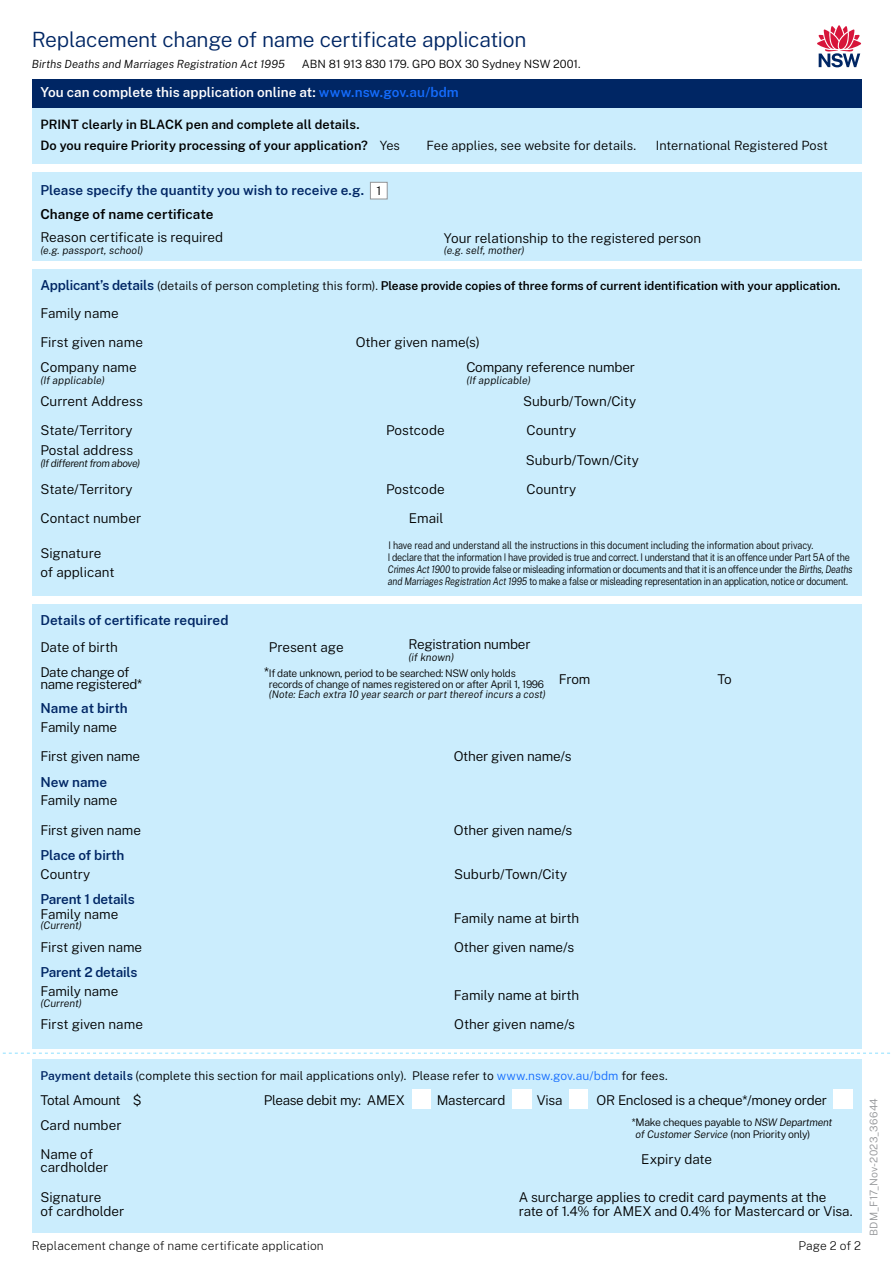
<style>
.page{position:relative;width:893px;height:1263px;background:#fff}
.page>*{position:absolute;margin:0;border:0;box-sizing:border-box;transform-origin:0 0}
.t1{font:300 21px "Public Sans";letter-spacing:-.015em;color:#002664}
.t2{font:300 13.5px/13.5px "Public Sans";letter-spacing:-.005em;color:#000}
.t3{font:600 13.5px "Public Sans";color:#002664}
.Table_body{font:600 13.5px "Public Sans";letter-spacing:.005em;color:#fff}
.t4{font:300 13.5px/12.8px "Public Sans";letter-spacing:-.025em;color:#000}
.t5{font:600 13.5px "Public Sans";letter-spacing:-.02em;color:#002664}
.t6{font:600 13.5px "Public Sans";letter-spacing:.005em;color:#000}
.t7{font:600 12.75px "Public Sans";letter-spacing:.005em;color:#000}
.t8{font:300 12.75px "Public Sans";color:#000}
.t9{font:600 12px "Public Sans";letter-spacing:-.005em;color:#000}
.t10{font:300 12px "Public Sans";letter-spacing:.005em;color:#000}
.t11{font:200 12px "Public Sans";letter-spacing:.01em;color:#000}
.t12{font:300 11.4px "Public Sans";color:#000}
.t13{font:italic 300 11.25px "Public Sans";letter-spacing:.005em;color:#000}
.Body_Text{font:300 10.5px/12px "Public Sans";letter-spacing:-.025em;color:#000;scale:.86 1}
.Body_Text-2{font:300 10.5px/10.5px "Public Sans";letter-spacing:-.025em;color:#000}
.Body_Text-3{font:italic 300 10.5px "Public Sans";letter-spacing:.005em;color:#000}
.Body_Text-4{font:300 10.5px "Public Sans";letter-spacing:-.005em;color:#000;scale:.86 1}
.Body_Text-5{font:italic 300 10.5px "Public Sans";letter-spacing:-.05em;color:#000}
.t14{font:300 10.5px "Public Sans";letter-spacing:.02em;color:#939598}
.s1{color:#146cfd}
.s2{font-weight:300}
.s3{font-size:13.5px;color:#002664}
.s4{font-style:italic}
.s5{font-size:13.5px}
.s6{font-weight:600;color:#002664}
</style>
<div class="page">
<svg style="left:817px;top:25px;width:44px;height:42px"></svg>
<svg style="left:2px;top:1053px;width:888px;height:1px"></svg>
<div style="left:32px;top:79px;width:829px;height:29px;background:#002664"></div>
<div style="left:32px;top:108px;width:829px;height:56px;background:#cbedfd"></div>
<div style="left:32px;top:172px;width:829px;height:89px;background:#cbedfd"></div>
<div style="left:370px;top:182px;width:17px;height:17px;background:#fff"></div>
<div style="left:370px;top:182px;width:17px;height:17px;border:1px solid #939598"></div>
<div style="left:32px;top:269px;width:829px;height:326px;background:#cbedfd"></div>
<div style="left:32px;top:604px;width:829px;height:444px;background:#cbedfd"></div>
<div style="left:32px;top:1060px;width:829px;height:173px;background:#cbedfd"></div>
<img style="left:412px;top:1090px;width:19px;height:18px">
<img style="left:513px;top:1090px;width:18px;height:18px">
<img style="left:569px;top:1090px;width:19px;height:18px">
<img style="left:834px;top:1090px;width:18px;height:18px">
<p class="t1" style="left:32px;top:24px;width:496px">Replacement change of name certificate application</p>
<p class="t13" style="left:32px;top:56px;width:255px">Births Deaths and Marriages Registration Act 1995</p>
<p class="t12" style="left:302px;top:56px;width:280px">ABN 81 913 830 179. GPO BOX 30 Sydney NSW 2001.</p>
<p class="Table_body" style="left:40px;top:83px;width:420px">You can complete this application online at: <span class="s1">www.nsw.gov.au/bdm</span></p>
<p class="t7" style="left:40px;top:116px;width:321px">PRINT clearly in BLACK pen and complete all details.</p>
<p class="t7" style="left:40px;top:137px;width:361px">Do you require Priority processing of your application? <span class="s2">Yes</span></p>
<p class="t8" style="left:426px;top:136px;width:211px">Fee applies, see website for details.</p>
<p class="t8" style="left:656px;top:136px;width:174px">International Registered Post</p>
<p class="t3" style="left:40px;top:181px;width:325px">Please specify the quantity you wish to receive e.g.</p>
<p class="t10" style="left:376px;top:182px;width:6px">1</p>
<p class="t6" style="left:40px;top:205px;width:175px">Change of name certificate</p>
<p class="t2" style="left:40px;top:229px;width:184px">Reason certificate is required</p>
<p class="Body_Text-3" style="left:40px;top:243px;width:104px">(e.g. passport, school)</p>
<p class="t2" style="left:444px;top:230px;width:259px">Your relationship to the registered person</p>
<p class="Body_Text-3" style="left:444px;top:243px;width:82px">(e.g. self, mother)</p>
<p class="t9" style="left:40px;top:277px;width:801px"><span class="s3">Applicant’s details</span> <span class="s2">(details of person completing this form).</span> Please provide copies of three forms of current identification with your application.</p>
<p class="t2" style="left:40px;top:305px;width:80px">Family name</p>
<p class="t2" style="left:40px;top:335px;width:104px">First given name</p>
<p class="t2" style="left:356px;top:335px;width:126px">Other given name(s)</p>
<p class="t2" style="left:40px;top:360px;width:98px">Company name</p>
<p class="Body_Text-3" style="left:40px;top:373px;width:66px">(If applicable)</p>
<p class="t2" style="left:466px;top:360px;width:170px">Company reference number</p>
<p class="Body_Text-3" style="left:466px;top:373px;width:66px">(If applicable)</p>
<p class="t2" style="left:40px;top:393px;width:104px">Current Address</p>
<p class="t2" style="left:523px;top:393px;width:115px">Suburb/Town/City</p>
<p class="t2" style="left:40px;top:423px;width:94px">State/Territory</p>
<p class="t2" style="left:386px;top:423px;width:60px">Postcode</p>
<p class="t2" style="left:526px;top:423px;width:51px">Country</p>
<p class="t2" style="left:40px;top:443px;width:94px">Postal address</p>
<p class="Body_Text-5" style="left:40px;top:456px;width:101px">(If different from above)</p>
<p class="t2" style="left:526px;top:452px;width:115px">Suburb/Town/City</p>
<p class="t2" style="left:40px;top:481px;width:94px">State/Territory</p>
<p class="t2" style="left:386px;top:481px;width:60px">Postcode</p>
<p class="t2" style="left:526px;top:481px;width:51px">Country</p>
<p class="t2" style="left:40px;top:511px;width:102px">Contact number</p>
<p class="t2" style="left:409px;top:511px;width:36px">Email</p>
<p class="t2" style="left:40px;top:543px;width:76px;line-height:18.8px">Signature of applicant</p>
<p class="Body_Text-4" style="left:388px;top:538px;width:496px">I have read and understand all the instructions in this document including the information about privacy.</p>
<p class="Body_Text" style="left:388px;top:551px;width:542px">I declare that the information I have provided is true and correct. I understand that it is an offence under Part 5A of the<br><span class="s4">Crimes Act 1900</span> to provide false or misleading information or documents and that it is an offence under the <span class="s4">Births, Deaths and Marriages Registration Act 1995</span> to make a false or misleading representation in an application, notice or document.</p>
<p class="t3" style="left:40px;top:610px;width:190px">Details of certificate required</p>
<p class="t2" style="left:40px;top:640px;width:79px">Date of birth</p>
<p class="t2" style="left:269px;top:640px;width:76px">Present age</p>
<p class="t4" style="left:409px;top:637px;width:123px">Registration number</p>
<p class="Body_Text-3" style="left:409px;top:650px;width:47px">(if known)</p>
<p class="t4" style="left:40px;top:664px;width:103px">Date change of name registered*</p>
<p class="Body_Text-2" style="left:269px;top:668px;width:278px;text-indent:-5px"><span class="s5">*</span>If date unknown, period to be searched: NSW only holds records of change of names registered on or after April 1, 1996 <span class="s4">(Note: Each extra 10 year search or part thereof incurs a cost)</span></p>
<p class="t2" style="left:559px;top:671px;width:33px">From</p>
<p class="t2" style="left:717px;top:671px;width:16px">To</p>
<p class="t3" style="left:40px;top:699px;width:89px">Name at birth</p>
<p class="t2" style="left:40px;top:719px;width:78px">Family name</p>
<p class="t2" style="left:40px;top:749px;width:101px">First given name</p>
<p class="t2" style="left:454px;top:749px;width:119px">Other given name/s</p>
<p class="t3" style="left:40px;top:772px;width:68px">New name</p>
<p class="t2" style="left:40px;top:793px;width:79px">Family name</p>
<p class="t2" style="left:40px;top:822px;width:102px">First given name</p>
<p class="t2" style="left:454px;top:822px;width:120px">Other given name/s</p>
<p class="t3" style="left:40px;top:845px;width:85px">Place of birth</p>
<p class="t2" style="left:40px;top:866px;width:51px">Country</p>
<p class="t2" style="left:454px;top:866px;width:115px">Suburb/Town/City</p>
<p class="t5" style="left:40px;top:889px;width:96px">Parent 1 details</p>
<p class="t2" style="left:40px;top:906px;width:79px">Family name</p>
<p class="Body_Text-3" style="left:40px;top:918px;width:43px">(Current)</p>
<p class="t2" style="left:454px;top:910px;width:127px">Family name at birth</p>
<p class="t2" style="left:40px;top:939px;width:103px">First given name</p>
<p class="t2" style="left:454px;top:939px;width:122px">Other given name/s</p>
<p class="t5" style="left:40px;top:962px;width:98px">Parent 2 details</p>
<p class="t2" style="left:40px;top:984px;width:79px">Family name</p>
<p class="Body_Text-3" style="left:40px;top:996px;width:43px">(Current)</p>
<p class="t2" style="left:454px;top:987px;width:127px">Family name at birth</p>
<p class="t2" style="left:40px;top:1017px;width:104px">First given name</p>
<p class="t2" style="left:454px;top:1017px;width:122px">Other given name/s</p>
<p class="t10" style="left:40px;top:1067px;width:629px"><span class="s6">Payment details</span> (complete this section for mail applications only). Please refer to <span class="s1">www.nsw.gov.au/bdm</span> for fees.</p>
<p class="t2" style="left:40px;top:1092px;width:103px">Total Amount $</p>
<p class="t2" style="left:264px;top:1092px;width:143px">Please debit my: AMEX</p>
<p class="t4" style="left:437px;top:1093px;width:70px">Mastercard</p>
<p class="t2" style="left:537px;top:1092px;width:27px">Visa</p>
<p class="t2" style="left:597px;top:1092px;width:232px">OR Enclosed is a cheque*/money order</p>
<p class="t2" style="left:40px;top:1117px;width:83px">Card number</p>
<p class="Body_Text-2" style="left:635px;top:1115px;width:198px;line-height:12px;text-indent:-4px">*Make cheques payable to <span class="s4">NSW Department of Customer Service</span> (non Priority only)</p>
<p class="t2" style="left:40px;top:1146px;width:70px">Name of cardholder</p>
<p class="t2" style="left:641px;top:1151px;width:72px">Expiry date</p>
<p class="t2" style="left:40px;top:1190px;width:86px">Signature<br>of cardholder</p>
<p class="t2" style="left:519px;top:1189px;width:335px">A surcharge applies to credit card payments at the rate of 1.4% for AMEX and 0.4% for Mastercard or Visa.</p>
<p class="t11" style="left:32px;top:1238px;width:293px">Replacement change of name certificate application</p>
<p class="t11" style="left:798px;top:1238px;width:64px">Page 2 of 2</p>
<p class="t14" style="left:866px;top:1236px;width:139px;rotate:-90deg">BDM_F17_Nov-2023_36644</p>
</div>
